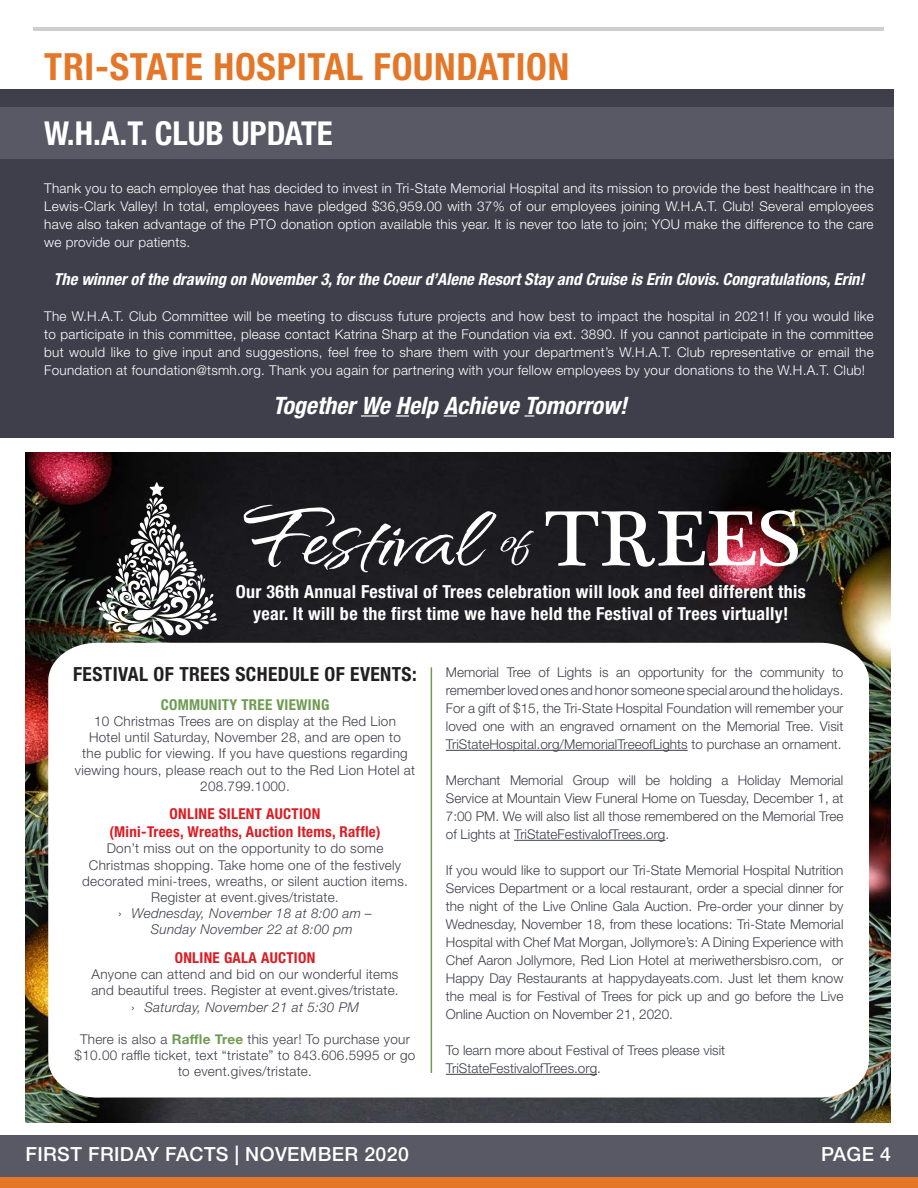
<style>
.page{position:relative;width:918px;height:1188px;background:#fff}
.page>*{position:absolute;margin:0;border:0;box-sizing:border-box;transform-origin:0 0}
.t1{font:700 condensed 37.5px "Helvetica Neue LT Std";letter-spacing:.02em;color:#e47627}
.t2{font:700 condensed 33px "Helvetica Neue LT Std";color:#fff}
.t3{font:italic 700 condensed 24px "Helvetica Neue LT Std";color:#fff}
.t4{font:500 19.5px "Helvetica Neue LT Std";letter-spacing:.02em;color:#fff}
.t5{font:700 condensed 19.5px "Helvetica Neue LT Std";letter-spacing:.02em;color:#231f20}
.t6{font:700 condensed 18px/21.6px "Helvetica Neue LT Std";letter-spacing:.02em;color:#fff;text-align:center}
.t7{font:italic 700 condensed 16.5px "Helvetica Neue LT Std";color:#fff}
.t8{font:700 condensed 15px "Helvetica Neue LT Std";letter-spacing:.02em;color:#db1c23}
.t9{font:700 condensed 15px "Helvetica Neue LT Std";letter-spacing:.02em;color:#6e9c53}
.t10{font:300 13.5px/18px "Helvetica Neue LT Std";letter-spacing:.02em;color:#3e3f4a;text-align:center}
.t11{font:300 13.5px/18px "Helvetica Neue LT Std";letter-spacing:.02em;color:#fff;text-align:justify}
.t12{font:italic 300 13.5px/16.2px "Helvetica Neue LT Std";letter-spacing:.02em;color:#3e3f4a}
.t13{font:300 13.5px "Helvetica Neue LT Std";color:#3e3f4a}
.s1{font-style:normal}
.s2{font-weight:700;color:#6e9c53}
</style>
<div class="page">
<div style="left:0;top:1135px;width:918px;height:53px;background:#595966"></div>
<div style="left:0;top:1177px;width:918px;height:11px;background:#e47627"></div>
<hr style="left:34px;top:27px;width:850px;height:3px;background:#3e3f4a">
<div style="left:0;top:89px;width:893px;height:348px;background:#3e3f4a"></div>
<div style="left:0;top:108px;width:893px;height:51px;background:#595966"></div>
<svg style="left:361px;top:415px;width:18px;height:2px"></svg>
<svg style="left:396px;top:415px;width:13px;height:2px"></svg>
<svg style="left:444px;top:415px;width:13px;height:2px"></svg>
<svg style="left:525px;top:415px;width:9px;height:2px"></svg>
<img style="left:26px;top:453px;width:865px;height:669px">
<svg style="left:48px;top:643px;width:821px;height:455px"></svg>
<hr style="left:431px;top:667px;width:1px;height:406px;background:#6e9c53">
<svg style="left:96px;top:482px;width:122px;height:155px"></svg>
<svg style="left:546px;top:510px;width:252px;height:57px"></svg>
<svg style="left:244px;top:505px;width:290px;height:67px;background:#434246"></svg>
<hr style="left:446px;top:750px;width:242px;height:1px;background:#3e3f4a">
<hr style="left:514px;top:840px;width:151px;height:1px;background:#3e3f4a">
<hr style="left:446px;top:1074px;width:151px;height:1px;background:#3e3f4a">
<p class="t1" style="left:44px;top:44px;width:527px">TRI-STATE HOSPITAL FOUNDATION</p>
<p class="t2" style="left:44px;top:114px;width:290px">W.H.A.T. CLUB UPDATE</p>
<p class="t11" style="left:44px;top:179px;width:831px">Thank you to each employee that has decided to invest in Tri-State Memorial Hospital and its mission to provide the best healthcare in the Lewis-Clark Valley! In total, employees have pledged $36,959.00 with 37% of our employees joining W.H.A.T. Club! Several employees have also taken advantage of the PTO donation option available this year. It is never too late to join; YOU make the difference to the care we provide our patients.</p>
<p class="t7" style="left:54px;top:269px;width:812px">The winner of the drawing on November 3, for the Coeur d’Alene Resort Stay and Cruise is Erin Clovis. Congratulations, Erin!</p>
<p class="t11" style="left:44px;top:307px;width:831px">The W.H.A.T. Club Committee will be meeting to discuss future projects and how best to impact the hospital in 2021! If you would like to participate in this committee, please contact Katrina Sharp at the Foundation via ext. 3890. If you cannot participate in the committee but would like to give input and suggestions, feel free to share them with your department’s W.H.A.T. Club representative or email the Foundation at foundation@tsmh.org. Thank you again for partnering with your fellow employees by your donations to the W.H.A.T. Club!</p>
<p class="t3" style="left:273px;top:391px;width:356px">Together We Help Achieve Tomorrow!</p>
<p class="t6" style="left:236px;top:581px;width:572px">Our 36th Annual Festival of Trees celebration will look and feel different this year. It will be the first time we have held the Festival of Trees virtually!</p>
<p class="t5" style="left:73px;top:663px;width:345px">FESTIVAL OF TREES SCHEDULE OF EVENTS:</p>
<p class="t9" style="left:161px;top:695px;width:170px">COMMUNITY TREE VIEWING</p>
<p class="t10" style="left:75px;top:713px;width:342px;line-height:16.2px">10 Christmas Trees are on display at the Red Lion<br>Hotel until Saturday, November 28, and are open to<br>the public for viewing. If you have questions regarding viewing hours, please reach out to the Red Lion Hotel at 208.799.1000.</p>
<p class="t8" style="left:170px;top:805px;width:152px">ONLINE SILENT AUCTION</p>
<p class="t8" style="left:109px;top:823px;width:273px">(Mini-Trees, Wreaths, Auction Items, Raffle)</p>
<p class="t10" style="left:82px;top:840px;width:327px;line-height:16.2px">Don’t miss out on the opportunity to do some Christmas shopping. Take home one of the festively decorated mini-trees, wreaths, or silent auction items.<br>Register at event.gives/tristate.</p>
<p class="t12" style="left:151px;top:905px;width:223px;text-indent:-33px"><span class="s1">›</span> Wednesday, November 18 at 8:00 am –<br>Sunday November 22 at 8:00 pm</p>
<p class="t8" style="left:175px;top:949px;width:142px">ONLINE GALA AUCTION</p>
<p class="t10" style="left:91px;top:966px;width:309px;line-height:16.2px;text-align:left">Anyone can attend and bid on our wonderful items and beautiful trees. Register at event.gives/tristate.</p>
<p class="t12" style="left:131px;top:998px;width:229px"><span class="s1">›</span> Saturday, November 21 at 5:30 PM</p>
<p class="t10" style="left:75px;top:1031px;width:342px;line-height:16.2px">There is also a <span class="s2">Raffle Tree</span> this year! To purchase your $10.00 raffle ticket, text “tristate” to 843.606.5995 or go to event.gives/tristate.</p>
<p class="t10" style="left:446px;top:663px;width:399px;text-align:justify">Memorial Tree of Lights is an opportunity for the community to remember loved ones and honor someone special around the holidays.<br>For a gift of $15, the Tri-State Hospital Foundation will remember your loved one with an engraved ornament on the Memorial Tree. Visit TriStateHospital.org/MemorialTreeofLights to purchase an ornament.</p>
<p class="t10" style="left:446px;top:771px;width:399px;text-align:justify">Merchant Memorial Group will be holding a Holiday Memorial Service at Mountain View Funeral Home on Tuesday, December 1, at 7:00 PM. We will also list all those remembered on the Memorial Tree of Lights at TriStateFestivalofTrees.org.</p>
<p class="t10" style="left:446px;top:861px;width:399px;text-align:justify">If you would like to support our Tri-State Memorial Hospital Nutrition Services Department or a local restaurant, order a special dinner for the night of the Live Online Gala Auction. Pre-order your dinner by Wednesday, November 18, from these locations: Tri-State Memorial Hospital with Chef Mat Morgan, Jollymore’s: A Dining Experience with Chef Aaron Jollymore, Red Lion Hotel at meriwethersbisro.com, or Happy Day Restaurants at happydayeats.com. Just let them know the meal is for Festival of Trees for pick up and go before the Live Online Auction on November 21, 2020.</p>
<p class="t13" style="left:446px;top:1042px;width:281px">To learn more about Festival of Trees please visit</p>
<p class="t13" style="left:446px;top:1060px;width:157px">TriStateFestivalofTrees.org.</p>
<p class="t4" style="left:25px;top:1143px;width:385px">FIRST FRIDAY FACTS | NOVEMBER 2020</p>
<p class="t4" style="left:821px;top:1143px;width:71px">PAGE 4</p>
</div>
